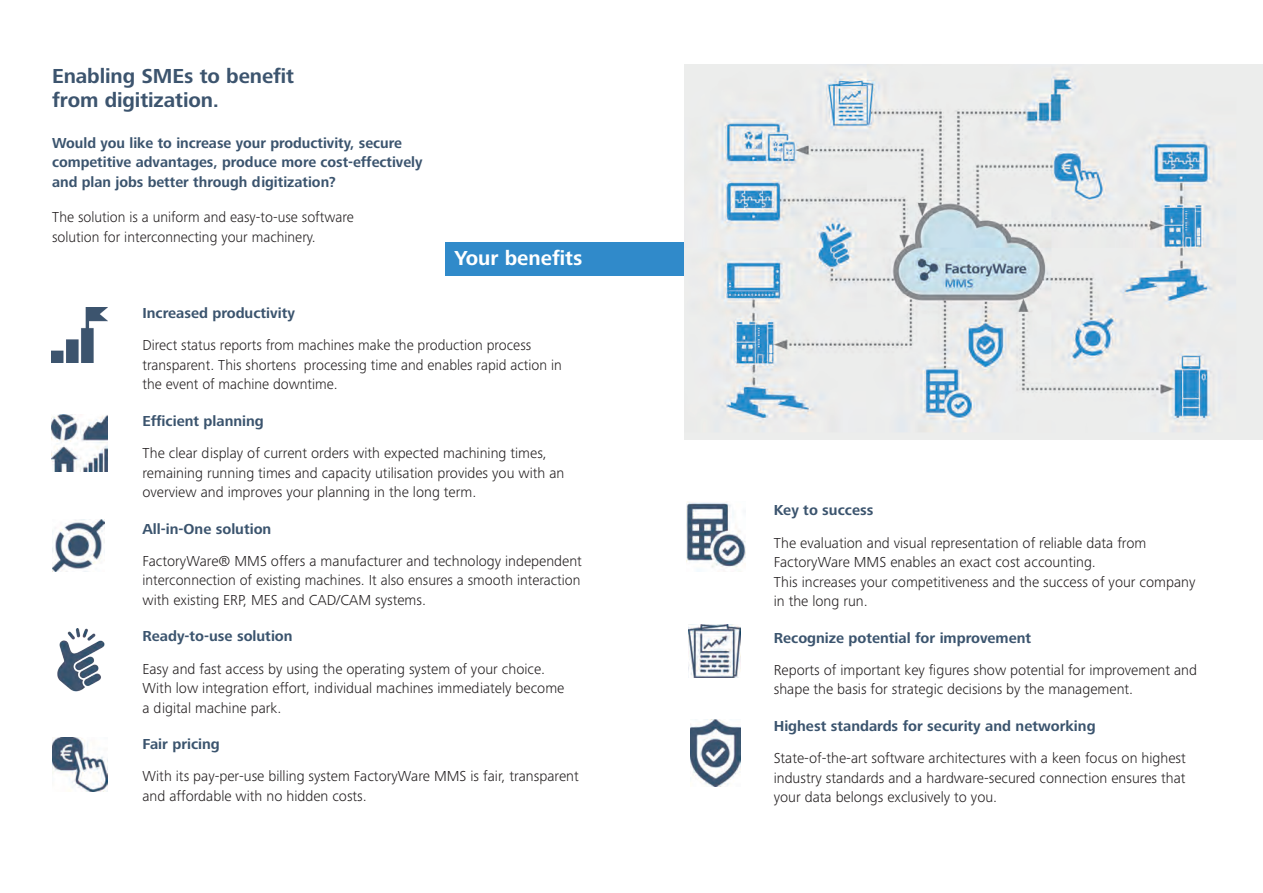
<style>
.page{position:relative;width:1263px;height:893px;background:#fff}
.page>*{position:absolute;margin:0;border:0;box-sizing:border-box;transform-origin:0 0}
.Headline{font:700 21px/24px "Frutiger Next Pro";letter-spacing:-.005em;color:#3c546e}
.Fließtext{font:700 21px "Frutiger Next Pro";color:#fff}
.Fließtext-2{font:300 15px/19.5px "Frutiger Next Pro";color:#231f20}
.Fließtext-3{font:700 15px "Frutiger Next Pro";color:#3b546e}
.Headline-2{font:700 15px/19.5px "Frutiger Next Pro";color:#3b546e}
.Headline-3{font:300 15px/19.5px "Frutiger Next Pro";color:#231f20}
</style>
<div class="page">
<div style="left:445px;top:242px;width:243px;height:33px;background:#308aca"></div>
<img style="left:52px;top:414px;width:56px;height:57px">
<img style="left:52px;top:308px;width:56px;height:54px">
<img style="left:52px;top:520px;width:52px;height:52px">
<img style="left:57px;top:629px;width:47px;height:62px">
<img style="left:52px;top:738px;width:55px;height:54px">
<img style="left:686px;top:501px;width:60px;height:71px">
<img style="left:688px;top:624px;width:52px;height:54px">
<img style="left:690px;top:720px;width:51px;height:66px">
<img style="left:684px;top:65px;width:571px;height:374px">
<div style="left:1255px;top:65px;width:8px;height:374px;background:#ecedec"></div>
<p class="Headline" style="left:52px;top:64px;width:244px">Enabling SMEs to benefit from digitization.</p>
<p class="Headline-2" style="left:52px;top:133px;width:372px">Would you like to increase your productivity, secure competitive advantages, produce more cost-effectively and plan jobs better through digitization?</p>
<p class="Headline-3" style="left:52px;top:207px;width:303px">The solution is a uniform and easy-to-use software solution for interconnecting your machinery.</p>
<p class="Fließtext" style="left:454px;top:246px;width:130px">Your benefits</p>
<p class="Fließtext-3" style="left:142px;top:304px;width:154px">Increased productivity</p>
<p class="Fließtext-2" style="left:142px;top:335px;width:421px">Direct status reports from machines make the production process transparent. This shortens processing time and enables rapid action in the event of machine downtime.</p>
<p class="Fließtext-3" style="left:142px;top:412px;width:123px">Efficient planning</p>
<p class="Fließtext-2" style="left:142px;top:443px;width:423px">The clear display of current orders with expected machining times, remaining running times and capacity utilisation provides you with an overview and improves your planning in the long term.</p>
<p class="Fließtext-3" style="left:142px;top:520px;width:130px">All-in-One solution</p>
<p class="Fließtext-2" style="left:142px;top:551px;width:441px;text-align:justify">FactoryWare® MMS offers a manufacturer and technology independent interconnection of existing machines. It also ensures a smooth interaction with existing ERP, MES and CAD/CAM systems.</p>
<p class="Fließtext-3" style="left:142px;top:628px;width:152px">Ready-to-use solution</p>
<p class="Fließtext-2" style="left:142px;top:659px;width:423px">Easy and fast access by using the operating system of your choice.<br>With low integration effort, individual machines immediately become a digital machine park.</p>
<p class="Fließtext-3" style="left:142px;top:735px;width:79px">Fair pricing</p>
<p class="Fließtext-2" style="left:142px;top:767px;width:438px">With its pay-per-use billing system FactoryWare MMS is fair, transparent and affordable with no hidden costs.</p>
<p class="Fließtext-3" style="left:774px;top:502px;width:101px">Key to success</p>
<p class="Fließtext-2" style="left:774px;top:533px;width:423px">The evaluation and visual representation of reliable data from FactoryWare MMS enables an exact cost accounting.<br>This increases your competitiveness and the success of your company in the long run.</p>
<p class="Fließtext-3" style="left:774px;top:629px;width:259px">Recognize potential for improvement</p>
<p class="Fließtext-2" style="left:774px;top:660px;width:425px">Reports of important key figures show potential for improvement and shape the basis for strategic decisions by the management.</p>
<p class="Fließtext-3" style="left:774px;top:717px;width:323px">Highest standards for security and networking</p>
<p class="Fließtext-2" style="left:774px;top:748px;width:414px;text-align:justify">State-of-the-art software architectures with a keen focus on highest industry standards and a hardware-secured connection ensures that your data belongs exclusively to you.</p>
</div>
